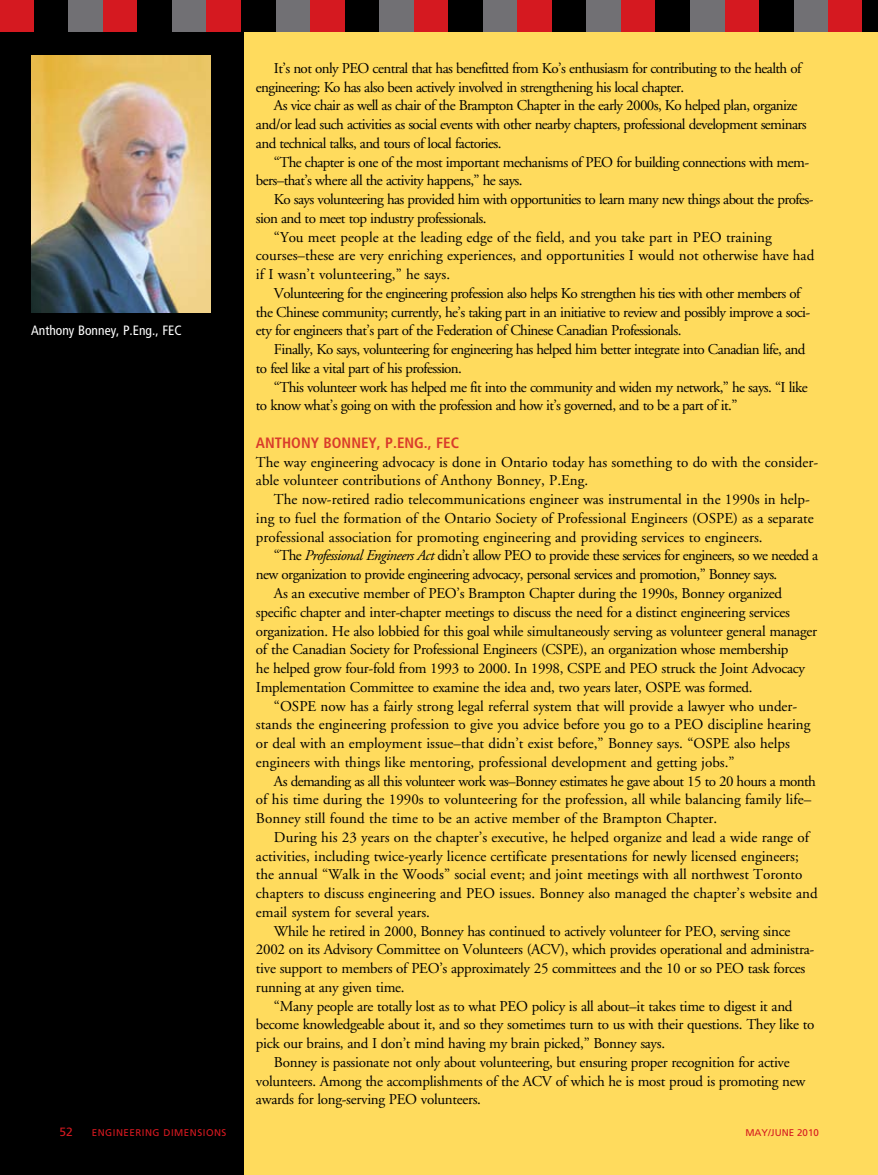
<style>
.page{position:relative;width:878px;height:1175px;background:#fff}
.page>*{position:absolute;margin:0;border:0;box-sizing:border-box;transform-origin:0 0}
.t1{font:15px/18.8px "Adobe Garamond";letter-spacing:-.04em;color:#000}
.t2{font:15px/18.8px "Adobe Garamond";color:#000}
.t3{font:15px "Adobe Garamond";letter-spacing:-.02em;color:#000}
.t4{font:700 condensed 15px "Frutiger";color:#d93b2b}
.t5{font:condensed 13.5px "Frutiger";color:#fff}
.t6{font:12px "Frutiger";color:#d51920}
.t7{font:9.75px "Frutiger";color:#d51920}
.s1{font-style:italic}
</style>
<div class="page">
<div style="left:243px;top:32px;width:635px;height:1142px;background:#ffdb5d"></div>
<div style="left:0;top:31px;width:243px;height:1143px;background:#000"></div>
<div style="left:0;top:0;width:34px;height:32px;background:#d51920"></div>
<div style="left:34px;top:0;width:35px;height:32px;background:#000"></div>
<div style="left:69px;top:0;width:34px;height:32px;background:#717074"></div>
<div style="left:103px;top:0;width:35px;height:32px;background:#d51920"></div>
<div style="left:138px;top:0;width:34px;height:32px;background:#000"></div>
<div style="left:172px;top:0;width:35px;height:32px;background:#717074"></div>
<div style="left:207px;top:0;width:34px;height:32px;background:#d51920"></div>
<div style="left:241px;top:0;width:35px;height:32px;background:#000"></div>
<div style="left:276px;top:0;width:34px;height:32px;background:#717074"></div>
<div style="left:310px;top:0;width:35px;height:32px;background:#d51920"></div>
<div style="left:345px;top:0;width:34px;height:32px;background:#000"></div>
<div style="left:379px;top:0;width:35px;height:32px;background:#717074"></div>
<div style="left:414px;top:0;width:34px;height:32px;background:#d51920"></div>
<div style="left:448px;top:0;width:35px;height:32px;background:#000"></div>
<div style="left:483px;top:0;width:34px;height:32px;background:#717074"></div>
<div style="left:517px;top:0;width:35px;height:32px;background:#d51920"></div>
<div style="left:552px;top:0;width:34px;height:32px;background:#000"></div>
<div style="left:586px;top:0;width:35px;height:32px;background:#717074"></div>
<div style="left:621px;top:0;width:34px;height:32px;background:#d51920"></div>
<div style="left:655px;top:0;width:35px;height:32px;background:#000"></div>
<div style="left:690px;top:0;width:34px;height:32px;background:#717074"></div>
<div style="left:724px;top:0;width:35px;height:32px;background:#d51920"></div>
<div style="left:759px;top:0;width:34px;height:32px;background:#000"></div>
<div style="left:793px;top:0;width:35px;height:32px;background:#717074"></div>
<div style="left:828px;top:0;width:34px;height:32px;background:#d51920"></div>
<div style="left:862px;top:0;width:16px;height:32px;background:#000"></div>
<img style="left:31px;top:56px;width:180px;height:256px">
<p class="t5" style="left:31px;top:323px;width:152px">Anthony Bonney, P.Eng., FEC</p>
<p class="t1" style="left:256px;top:59px;width:547px;text-indent:18px">It’s not only PEO central that has benefitted from Ko’s enthusiasm for contributing to the health of engineering: Ko has also been actively involved in strengthening his local chapter.</p>
<p class="t1" style="left:256px;top:97px;width:552px;text-indent:18px">As vice chair as well as chair of the Brampton Chapter in the early 2000s, Ko helped plan, organize and/or lead such activities as social events with other nearby chapters, professional development seminars and technical talks, and tours of local factories.</p>
<p class="t1" style="left:256px;top:153px;width:554px;text-indent:18px">“The chapter is one of the most important mechanisms of PEO for building connections with mem&shy;bers–that’s where all the activity happens,” he says.</p>
<p class="t1" style="left:274px;top:190px;width:541px">Ko says volunteering has provided him with opportunities to learn many new things about the profes-</p>
<p class="t1" style="left:256px;top:209px;width:232px">sion and to meet top industry professionals.</p>
<p class="t2" style="left:274px;top:228px;width:499px">“You meet people at the leading edge of the field, and you take part in PEO training</p>
<p class="t2" style="left:256px;top:247px;width:560px">courses–these are very enriching experiences, and opportunities I would not otherwise have had</p>
<p class="t2" style="left:256px;top:265px;width:196px">if I wasn’t volunteering,” he says.</p>
<p class="t1" style="left:274px;top:284px;width:528px">Volunteering for the engineering profession also helps Ko strengthen his ties with other members of</p>
<p class="t1" style="left:256px;top:303px;width:555px">the Chinese community; currently, he’s taking part in an initiative to review and possibly improve a soci-</p>
<p class="t1" style="left:256px;top:322px;width:427px">ety for engineers that’s part of the Federation of Chinese Canadian Professionals.</p>
<p class="t1" style="left:274px;top:340px;width:533px">Finally, Ko says, volunteering for engineering has helped him better integrate into Canadian life, and</p>
<p class="t1" style="left:256px;top:359px;width:207px">to feel like a vital part of his profession.</p>
<p class="t1" style="left:274px;top:378px;width:535px">“This volunteer work has helped me fit into the community and widen my network,” he says. “I like</p>
<p class="t1" style="left:256px;top:397px;width:483px">to know what’s going on with the profession and how it’s governed, and to be a part of it.”</p>
<p class="t4" style="left:256px;top:434px;width:203px">ANTHONY BONNEY, P.ENG., FEC</p>
<p class="t2" style="left:256px;top:453px;width:563px">The way engineering advocacy is done in Ontario today has something to do with the consider&shy;able volunteer contributions of Anthony Bonney, P.Eng.</p>
<p class="t2" style="left:256px;top:490px;width:559px;text-indent:18px">The now-retired radio telecommunications engineer was instrumental in the 1990s in help&shy;ing to fuel the formation of the Ontario Society of Professional Engineers (OSPE) as a separate professional association for promoting engineering and providing services to engineers.</p>
<p class="t1" style="left:274px;top:547px;width:546px">“The <span class="s1">Professional Engineers Act</span> didn’t allow PEO to provide these services for engineers, so we needed a</p>
<p class="t1" style="left:256px;top:565px;width:523px">new organization to provide engineering advocacy, personal services and promotion,” Bonney says.</p>
<p class="t3" style="left:274px;top:585px;width:509px">As an executive member of PEO’s Brampton Chapter during the 1990s, Bonney organized</p>
<p class="t3" style="left:256px;top:604px;width:535px">specific chapter and inter-chapter meetings to discuss the need for a distinct engineering services</p>
<p class="t3" style="left:256px;top:622px;width:562px">organization. He also lobbied for this goal while simultaneously serving as volunteer general manager</p>
<p class="t3" style="left:256px;top:641px;width:534px">of the Canadian Society for Professional Engineers (CSPE), an organization whose membership</p>
<p class="t3" style="left:256px;top:660px;width:550px">he helped grow four-fold from 1993 to 2000. In 1998, CSPE and PEO struck the Joint Advocacy</p>
<p class="t3" style="left:256px;top:679px;width:498px">Implementation Committee to examine the idea and, two years later, OSPE was formed.</p>
<p class="t2" style="left:274px;top:697px;width:525px">“OSPE now has a fairly strong legal referral system that will provide a lawyer who under-</p>
<p class="t2" style="left:256px;top:715px;width:556px">stands the engineering profession to give you advice before you go to a PEO discipline hearing</p>
<p class="t2" style="left:256px;top:734px;width:535px">or deal with an employment issue–that didn’t exist before,” Bonney says. “OSPE also helps</p>
<p class="t2" style="left:256px;top:753px;width:480px">engineers with things like mentoring, professional development and getting jobs.”</p>
<p class="t1" style="left:274px;top:772px;width:543px">As demanding as all this volunteer work was–Bonney estimates he gave about 15 to 20 hours a month</p>
<p class="t2" style="left:256px;top:790px;width:556px">of his time during the 1990s to volunteering for the profession, all while balancing family life–</p>
<p class="t2" style="left:256px;top:809px;width:463px">Bonney still found the time to be an active member of the Brampton Chapter.</p>
<p class="t2" style="left:274px;top:828px;width:536px">During his 23 years on the chapter’s executive, he helped organize and lead a wide range of</p>
<p class="t2" style="left:256px;top:847px;width:544px">activities, including twice-yearly licence certificate presentations for newly licensed engineers;</p>
<p class="t2" style="left:256px;top:865px;width:548px">the annual “Walk in the Woods” social event; and joint meetings with all northwest Toronto</p>
<p class="t2" style="left:256px;top:884px;width:563px">chapters to discuss engineering and PEO issues. Bonney also managed the chapter’s website and</p>
<p class="t2" style="left:256px;top:903px;width:175px">email system for several years.</p>
<p class="t3" style="left:274px;top:922px;width:518px">While he retired in 2000, Bonney has continued to actively volunteer for PEO, serving since</p>
<p class="t3" style="left:256px;top:941px;width:559px">2002 on its Advisory Committee on Volunteers (ACV), which provides operational and administra-</p>
<p class="t3" style="left:256px;top:960px;width:550px">tive support to members of PEO’s approximately 25 committees and the 10 or so PEO task forces</p>
<p class="t3" style="left:256px;top:979px;width:150px">running at any given time.</p>
<p class="t3" style="left:274px;top:997px;width:520px">“Many people are totally lost as to what PEO policy is all about–it takes time to digest it and</p>
<p class="t3" style="left:256px;top:1016px;width:560px">become knowledgeable about it, and so they sometimes turn to us with their questions. They like to</p>
<p class="t3" style="left:256px;top:1035px;width:411px">pick our brains, and I don’t mind having my brain picked,” Bonney says.</p>
<p class="t3" style="left:274px;top:1054px;width:517px">Bonney is passionate not only about volunteering, but ensuring proper recognition for active</p>
<p class="t3" style="left:256px;top:1072px;width:551px">volunteers. Among the accomplishments of the ACV of which he is most proud is promoting new</p>
<p class="t3" style="left:256px;top:1091px;width:226px">awards for long-serving PEO volunteers.</p>
<p class="t6" style="left:59px;top:1124px;width:15px">52</p>
<p class="t7" style="left:92px;top:1126px;width:7px">ENGINEERING</p>
<p class="t7" style="left:163px;top:1126px;width:46px">DIMENSION</p>
<p class="t7" style="left:221px;top:1126px;width:6px">S</p>
<p class="t7" style="left:745px;top:1126px;width:75px">MAY/JUNE 2010</p>
</div>
